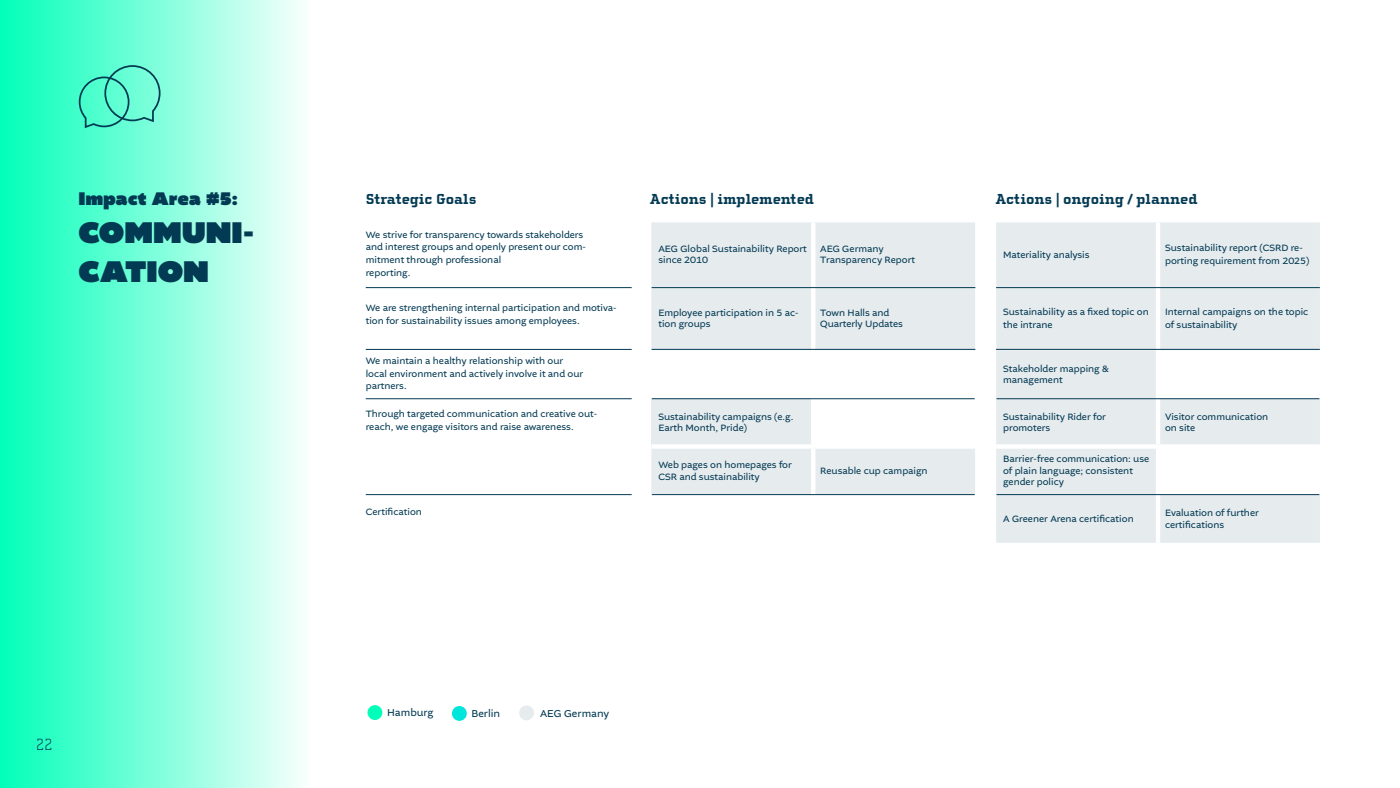
<style>
.page{position:relative;width:1400px;height:788px;background:#fff}
.page>*{position:absolute;margin:0;border:0;box-sizing:border-box;transform-origin:0 0}
.t1{font:900 31.5px/38.5px "Altivo";letter-spacing:.02em;color:#033a53}
.t2{font:900 19.25px "Altivo";letter-spacing:.02em;color:#033a53}
.t3{font:100 16.62px "Cholla Slab OT";color:#033a53}
.t4{font:800 14.88px "Cholla Slab OT";color:#033a53}
.t5{font:10.5px "Altivo";color:#033a53}
.t6{font:9.62px/11.5px "Altivo";color:#033a53}
</style>
<div class="page">
<div style="left:0;top:0;width:309px;height:788px;background:linear-gradient(to right,#02ffb9,#f9fffd)"></div>
<svg style="left:78px;top:64px;width:83px;height:65px;background:#57e9c5"></svg>
<hr style="left:366px;top:287px;width:266px;height:1px;background:#033a53">
<hr style="left:366px;top:349px;width:266px;height:1px;background:#033a53">
<hr style="left:366px;top:398px;width:266px;height:1px;background:#033a53">
<hr style="left:366px;top:494px;width:266px;height:1px;background:#033a53">
<svg style="left:651px;top:222px;width:324px;height:272px;fill:#e6ebee"></svg>
<div style="left:651px;top:398px;width:162px;height:48px;background:#e6ebee"></div>
<hr style="left:811px;top:222px;width:4px;height:64px;background:#fff">
<hr style="left:811px;top:286px;width:4px;height:64px;background:#fff">
<hr style="left:811px;top:350px;width:4px;height:48px;background:#fff">
<hr style="left:811px;top:398px;width:4px;height:46px;background:#fff">
<hr style="left:811px;top:448px;width:4px;height:46px;background:#fff">
<hr style="left:651px;top:444px;width:162px;height:4px;background:#fff">
<hr style="left:813px;top:444px;width:162px;height:4px;background:#fff">
<div style="left:996px;top:222px;width:324px;height:127px;background:#e6ebee"></div>
<svg style="left:996px;top:350px;width:324px;height:192px;fill:#e6ebee"></svg>
<hr style="left:1156px;top:222px;width:4px;height:64px;background:#fff">
<hr style="left:1156px;top:286px;width:4px;height:64px;background:#fff">
<hr style="left:1156px;top:350px;width:4px;height:48px;background:#fff">
<hr style="left:1156px;top:398px;width:4px;height:46px;background:#fff">
<hr style="left:1156px;top:448px;width:4px;height:46px;background:#fff">
<hr style="left:1156px;top:494px;width:4px;height:48px;background:#fff">
<hr style="left:996px;top:444px;width:162px;height:4px;background:#fff">
<hr style="left:1158px;top:444px;width:162px;height:4px;background:#fff">
<hr style="left:652px;top:287px;width:323px;height:1px;background:#033a53">
<hr style="left:652px;top:349px;width:323px;height:1px;background:#033a53">
<hr style="left:996px;top:287px;width:324px;height:1px;background:#033a53">
<hr style="left:996px;top:349px;width:324px;height:1px;background:#033a53">
<hr style="left:652px;top:398px;width:323px;height:1px;background:#033a53">
<hr style="left:997px;top:398px;width:322px;height:1px;background:#033a53">
<hr style="left:652px;top:494px;width:323px;height:1px;background:#033a53">
<hr style="left:997px;top:494px;width:322px;height:1px;background:#033a53">
<div style="left:368px;top:705px;width:14px;height:15px;background:#00ffb9;border-radius:50%"></div>
<div style="left:452px;top:706px;width:15px;height:14px;background:#00e6dc;border-radius:50%"></div>
<div style="left:519px;top:705px;width:15px;height:15px;background:#e6ebee;border-radius:50%"></div>
<h2 class="t2" style="left:79px;top:185px;width:160px">Impact Area #5:</h2>
<h1 class="t1" style="left:79px;top:215px;width:177px">COMMUNI-<br>CATION</h1>
<p class="t6" style="left:366px;top:228px;width:222px;line-height:12.7px">We strive for transparency towards stakeholders and interest groups and openly present our com&shy;mitment through professional<br>reporting.</p>
<p class="t6" style="left:366px;top:302px;width:252px;line-height:12.7px">We are strengthening internal participation and motiva&shy;tion for sustainability issues among employees.</p>
<p class="t6" style="left:366px;top:354px;width:219px;line-height:12.7px">We maintain a healthy relationship with our local environment and actively involve it and our partners.</p>
<p class="t6" style="left:366px;top:407px;width:233px;line-height:12.7px">Through targeted communication and creative out&shy;reach, we engage visitors and raise awareness.</p>
<h3 class="t4" style="left:366px;top:191px;width:112px">Strategic Goals</h3>
<h3 class="t4" style="left:651px;top:191px;width:165px">Actions | implemented</h3>
<h3 class="t4" style="left:996px;top:191px;width:203px">Actions | ongoing / planned</h3>
<p class="t6" style="left:658px;top:243px;width:150px">AEG Global Sustainability Report since 2010</p>
<p class="t6" style="left:820px;top:243px;width:96px">AEG Germany<br>Transparency Report</p>
<p class="t6" style="left:1003px;top:249px;width:88px">Materiality analysis</p>
<p class="t6" style="left:1165px;top:242px;width:146px;line-height:12.7px">Sustainability report (CSRD re&shy;porting requirement from 2025)</p>
<p class="t6" style="left:1003px;top:305px;width:147px;line-height:12.7px">Sustainability as a fixed topic on the intrane</p>
<p class="t6" style="left:1165px;top:305px;width:145px;line-height:12.7px">Internal campaigns on the topic of sustainability</p>
<p class="t6" style="left:1003px;top:363px;width:107px">Stakeholder mapping &amp; management</p>
<p class="t6" style="left:1003px;top:411px;width:104px">Sustainability Rider for promoters</p>
<p class="t6" style="left:1165px;top:411px;width:105px">Visitor communication on site</p>
<p class="t6" style="left:1003px;top:453px;width:148px">Barrier-free communication: use of plain language; consistent gender policy</p>
<p class="t6" style="left:1003px;top:513px;width:132px">A Greener Arena certification</p>
<p class="t6" style="left:1165px;top:507px;width:95px">Evaluation of further certifications</p>
<p class="t6" style="left:658px;top:307px;width:142px">Employee participation in 5 ac&shy;tion groups</p>
<p class="t6" style="left:820px;top:307px;width:84px">Town Halls and<br>Quarterly Updates</p>
<p class="t6" style="left:658px;top:411px;width:137px">Sustainability campaigns (e.g.<br>Earth Month, Pride)</p>
<p class="t6" style="left:658px;top:459px;width:135px">Web pages on homepages for<br>CSR and sustainability</p>
<p class="t6" style="left:820px;top:465px;width:109px">Reusable cup campaign</p>
<p class="t6" style="left:366px;top:505px;width:58px">Certification</p>
<h3 class="t3" style="left:36px;top:735px;width:18px">22</h3>
<p class="t5" style="left:387px;top:706px;width:48px">Hamburg</p>
<p class="t5" style="left:472px;top:706px;width:30px">Berlin</p>
<p class="t5" style="left:540px;top:706px;width:71px">AEG Germany</p>
</div>
